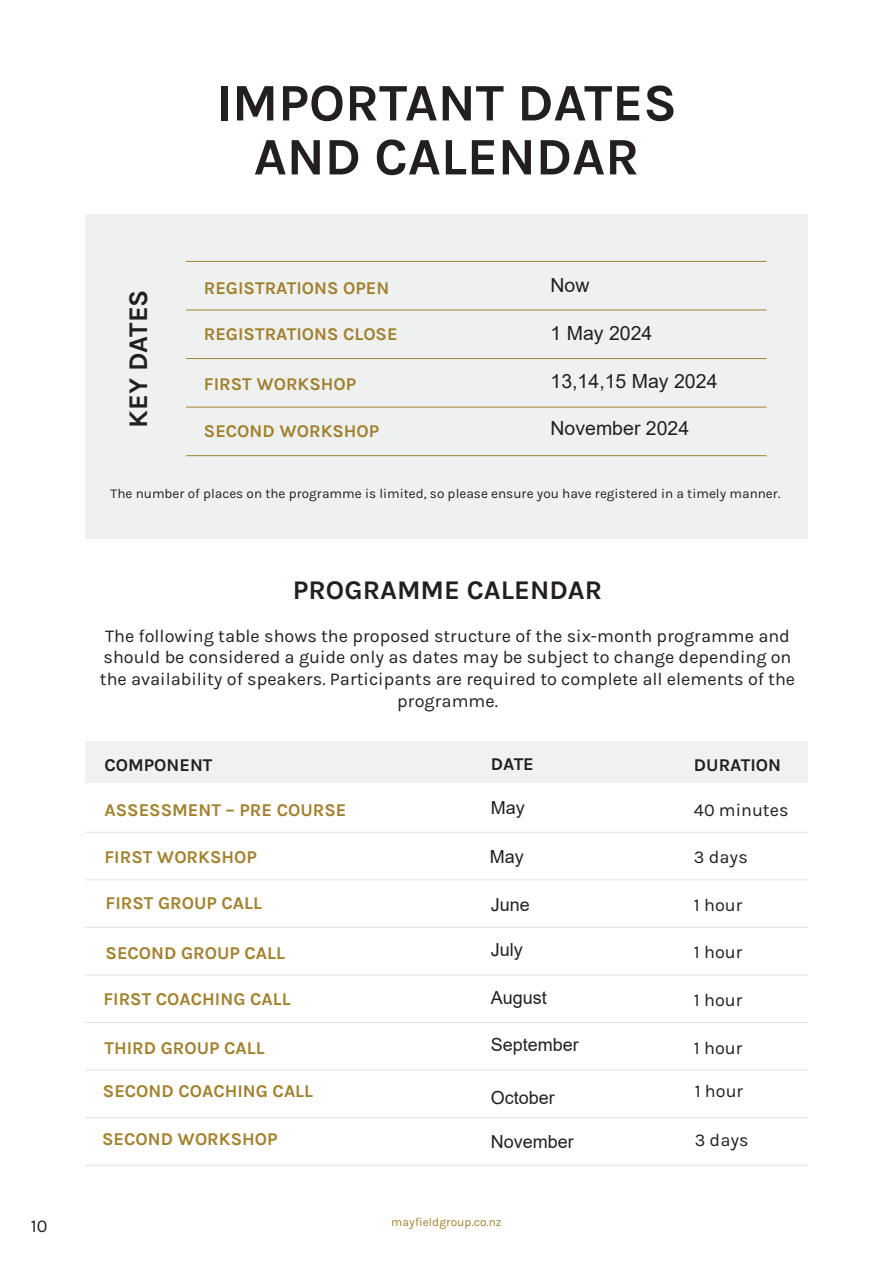
<style>
.page{position:relative;width:893px;height:1263px;background:#fff}
.page>*{position:absolute;margin:0;border:0;box-sizing:border-box;transform-origin:0 0}
.t1{font:700 52.8px/54px "Karla";color:#231f20;text-align:center}
.H2_Karla_bold_18{font:700 27px "Karla";color:#231f20}
.Paragraph_Karla_12{font:19.5px "Arial";color:#231f20}
.Paragraph_Karla_12-2{font:18px/21.6px "Karla";color:#231f20;text-align:center}
.H3_Karla_Gold_12{font:700 18px "Karla";color:#a2812e}
.Paragraph_Karla_12-3{font:18px "Arial";color:#231f20}
.Table_header{font:700 18px "Karla";color:#231f20}
.Paragraph_Karla_12-4{font:13.5px "Karla";color:#231f20}
.t2{font:12px "Karla";color:#a2812e}
.s1{font-style:inherit}
</style>
<div class="page">
<div style="left:85px;top:214px;width:723px;height:324px;background:#eff1f1"></div>
<div style="left:85px;top:741px;width:723px;height:42px;background:#f0f1f1"></div>
<hr style="left:85px;top:832px;width:723px;height:1px;background:#e2e4e4">
<hr style="left:85px;top:879px;width:723px;height:1px;background:#e2e4e4">
<hr style="left:85px;top:927px;width:723px;height:1px;background:#e2e4e4">
<hr style="left:85px;top:1022px;width:723px;height:1px;background:#e2e4e4">
<hr style="left:85px;top:974px;width:723px;height:1px;background:#e2e4e4">
<hr style="left:85px;top:1070px;width:723px;height:1px;background:#e2e4e4">
<hr style="left:85px;top:1117px;width:723px;height:1px;background:#e2e4e4">
<hr style="left:85px;top:1165px;width:723px;height:1px;background:#e2e4e4">
<hr style="left:186px;top:310px;width:580px;height:1px;background:#a2812e">
<hr style="left:186px;top:261px;width:580px;height:1px;background:#a2812e">
<hr style="left:186px;top:358px;width:580px;height:1px;background:#a2812e">
<hr style="left:186px;top:407px;width:580px;height:1px;background:#a2812e">
<hr style="left:186px;top:455px;width:580px;height:1px;background:#a2812e">
<p class="H2_Karla_bold_18" style="left:122px;top:428px;width:140px;rotate:-90deg">KEY DATES</p>
<p class="t1" style="left:216px;top:76px;width:462px">IMPORTANT DATES<br>AND CALENDAR</p>
<p class="H3_Karla_Gold_12" style="left:204px;top:277px;width:187px">REGISTRATIONS OPEN</p>
<p class="H3_Karla_Gold_12" style="left:204px;top:324px;width:195px">REGISTRATIONS CLOSE</p>
<p class="H3_Karla_Gold_12" style="left:204px;top:374px;width:154px">FIRST WORKSHOP</p>
<p class="H3_Karla_Gold_12" style="left:204px;top:420px;width:177px">SECOND WORKSHOP</p>
<p class="Paragraph_Karla_12" style="left:550px;top:272px;width:40px">Now</p>
<p class="Paragraph_Karla_12" style="left:550px;top:320px;width:103px">1 May 2024</p>
<p class="Paragraph_Karla_12" style="left:550px;top:367px;width:168px">13,14,15 May 2024</p>
<p class="Paragraph_Karla_12" style="left:550px;top:415px;width:140px">November <span class="s1">2024</span></p>
<p class="Paragraph_Karla_12-4" style="left:111px;top:486px;width:671px">The number of places on the programme is limited, so please ensure you have registered in a timely manner.</p>
<p class="H2_Karla_bold_18" style="left:293px;top:574px;width:311px">PROGRAMME CALENDAR</p>
<p class="Paragraph_Karla_12-2" style="left:100px;top:625px;width:697px">The following table shows the proposed structure of the six-month programme and should be considered a guide only as dates may be subject to change depending on the availability of speakers. Participants are required to complete all elements of the programme.</p>
<p class="Table_header" style="left:104px;top:754px;width:110px">COMPONENT</p>
<p class="Table_header" style="left:491px;top:753px;width:44px">DATE</p>
<p class="Table_header" style="left:694px;top:754px;width:89px">DURATION</p>
<p class="H3_Karla_Gold_12" style="left:104px;top:799px;width:243px">ASSESSMENT – PRE COURSE</p>
<p class="Paragraph_Karla_12-2" style="left:694px;top:799px;width:96px">40 minutes</p>
<p class="H3_Karla_Gold_12" style="left:104px;top:847px;width:154px">FIRST WORKSHOP</p>
<p class="Paragraph_Karla_12-3" style="left:490px;top:845px;width:36px">May</p>
<p class="Paragraph_Karla_12-3" style="left:491px;top:795px;width:36px">May</p>
<p class="Paragraph_Karla_12-2" style="left:694px;top:847px;width:55px">3 days</p>
<p class="H3_Karla_Gold_12" style="left:106px;top:892px;width:158px">FIRST GROUP CALL</p>
<p class="H3_Karla_Gold_12" style="left:106px;top:943px;width:181px">SECOND GROUP CALL</p>
<p class="H3_Karla_Gold_12" style="left:103px;top:989px;width:189px">FIRST COACHING CALL</p>
<p class="H3_Karla_Gold_12" style="left:104px;top:1037px;width:162px">THIRD GROUP CALL</p>
<p class="H3_Karla_Gold_12" style="left:103px;top:1081px;width:212px">SECOND COACHING CALL</p>
<p class="H3_Karla_Gold_12" style="left:102px;top:1129px;width:177px">SECOND WORKSHOP</p>
<p class="Paragraph_Karla_12-3" style="left:491px;top:892px;width:41px">June</p>
<p class="Paragraph_Karla_12-2" style="left:694px;top:894px;width:50px">1 hour</p>
<p class="Paragraph_Karla_12-3" style="left:491px;top:937px;width:34px">July</p>
<p class="Paragraph_Karla_12-2" style="left:694px;top:942px;width:50px">1 hour</p>
<p class="Paragraph_Karla_12-3" style="left:491px;top:985px;width:58px">August</p>
<p class="Paragraph_Karla_12-2" style="left:694px;top:989px;width:50px">1 hour</p>
<p class="Paragraph_Karla_12-3" style="left:491px;top:1032px;width:90px">September</p>
<p class="Paragraph_Karla_12-2" style="left:694px;top:1037px;width:50px">1 hour</p>
<p class="Paragraph_Karla_12-3" style="left:491px;top:1085px;width:66px">October</p>
<p class="Paragraph_Karla_12-2" style="left:695px;top:1081px;width:50px">1 hour</p>
<p class="Paragraph_Karla_12-3" style="left:491px;top:1129px;width:85px">November</p>
<p class="Paragraph_Karla_12-2" style="left:695px;top:1129px;width:55px">3 days</p>
<p class="Paragraph_Karla_12-2" style="left:31px;top:1215px;width:18px">10</p>
<p class="t2" style="left:391px;top:1215px;width:112px">mayfieldgroup.co.nz</p>
</div>
